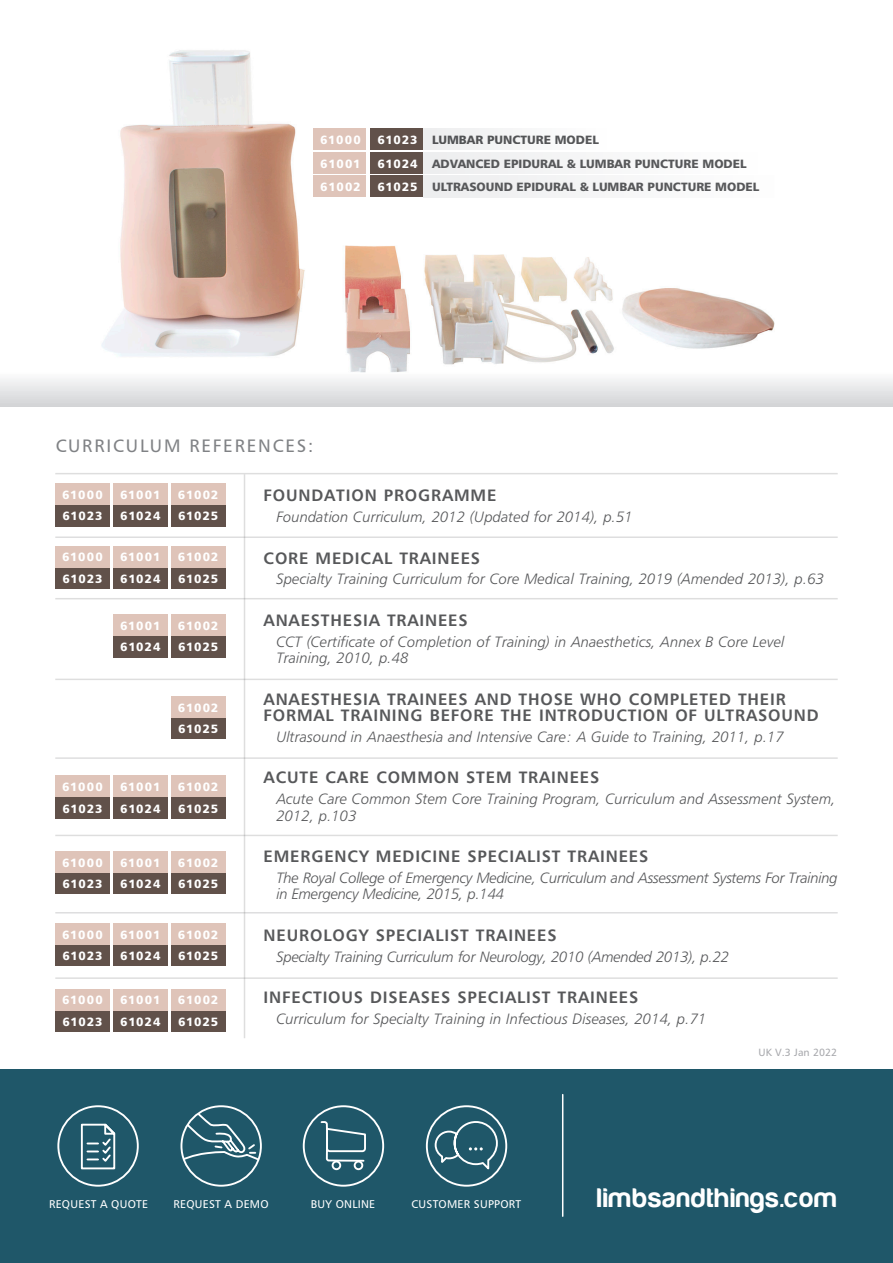
<style>
.page{position:relative;width:893px;height:1263px;background:#fff}
.page>*{position:absolute;margin:0;border:0;box-sizing:border-box;transform-origin:0 0}
.t1{font:27.75px "Harabara";letter-spacing:.05em;color:#fff}
.t2{font:18px "Humanist 777 BT Roman B";letter-spacing:.1em;color:#808285}
.t3{font:16.5px/16.5px "Humanist 777 BT Bold B";letter-spacing:.05em;color:#57585a}
.t4{font:15px/16.5px "Humanist 777 BT Light Italic B";color:#57585a}
.t5{font:15px/16.5px "Humanist 777 BT Light Italic B";letter-spacing:-.02em;color:#57585a}
.t6{font:12px "Humanist 777 BT Black B";letter-spacing:.065em;color:#fff}
.Body{font:12px/23.7px "Humanist 777 BT Black B";color:#57585a}
.t7{font:11.25px "Humanist 777 BT Roman B";letter-spacing:.02em;color:#fff}
.t8{font:10.5px "Humanist 777 BT Roman B";color:#a8a9ad}
</style>
<div class="page">
<div style="left:0;top:1069px;width:893px;height:194px;background:#1f5769"></div>
<svg style="left:57px;top:1105px;width:451px;height:82px"></svg>
<div style="left:180px;top:1105px;width:82px;height:82px;border:2px solid #fff;border-radius:50%"></div>
<hr style="left:562px;top:1094px;width:1px;height:122px;background:#fff">
<img style="left:120px;top:50px;width:466px;height:151px">
<div style="left:370px;top:128px;width:53px;height:22px;background:#61514a"></div>
<div style="left:55px;top:484px;width:55px;height:21px;background:#dfc4b9"></div>
<div style="left:55px;top:505px;width:55px;height:21px;background:#61514a"></div>
<div style="left:55px;top:567px;width:55px;height:21px;background:#61514a"></div>
<div style="left:55px;top:797px;width:55px;height:21px;background:#61514a"></div>
<div style="left:55px;top:873px;width:55px;height:21px;background:#61514a"></div>
<div style="left:55px;top:945px;width:55px;height:21px;background:#61514a"></div>
<div style="left:55px;top:1010px;width:55px;height:21px;background:#61514a"></div>
<div style="left:55px;top:546px;width:55px;height:21px;background:#dfc4b9"></div>
<div style="left:55px;top:776px;width:55px;height:21px;background:#dfc4b9"></div>
<div style="left:55px;top:851px;width:55px;height:22px;background:#dfc4b9"></div>
<div style="left:55px;top:923px;width:55px;height:22px;background:#dfc4b9"></div>
<div style="left:55px;top:989px;width:55px;height:21px;background:#dfc4b9"></div>
<div style="left:370px;top:152px;width:53px;height:21px;background:#61514a"></div>
<div style="left:113px;top:484px;width:55px;height:21px;background:#dfc4b9"></div>
<div style="left:113px;top:505px;width:55px;height:21px;background:#61514a"></div>
<div style="left:113px;top:636px;width:55px;height:21px;background:#61514a"></div>
<div style="left:113px;top:567px;width:55px;height:21px;background:#61514a"></div>
<div style="left:113px;top:797px;width:55px;height:21px;background:#61514a"></div>
<div style="left:113px;top:873px;width:55px;height:21px;background:#61514a"></div>
<div style="left:113px;top:945px;width:55px;height:21px;background:#61514a"></div>
<div style="left:113px;top:1010px;width:55px;height:21px;background:#61514a"></div>
<div style="left:113px;top:546px;width:55px;height:21px;background:#dfc4b9"></div>
<div style="left:113px;top:615px;width:55px;height:21px;background:#dfc4b9"></div>
<div style="left:113px;top:776px;width:55px;height:21px;background:#dfc4b9"></div>
<div style="left:113px;top:851px;width:55px;height:22px;background:#dfc4b9"></div>
<div style="left:113px;top:923px;width:55px;height:22px;background:#dfc4b9"></div>
<div style="left:113px;top:989px;width:55px;height:21px;background:#dfc4b9"></div>
<div style="left:370px;top:176px;width:53px;height:21px;background:#61514a"></div>
<div style="left:171px;top:484px;width:54px;height:21px;background:#dfc4b9"></div>
<div style="left:171px;top:505px;width:54px;height:21px;background:#61514a"></div>
<div style="left:171px;top:636px;width:54px;height:21px;background:#61514a"></div>
<div style="left:171px;top:717px;width:54px;height:22px;background:#61514a"></div>
<div style="left:171px;top:567px;width:54px;height:21px;background:#61514a"></div>
<div style="left:171px;top:797px;width:54px;height:21px;background:#61514a"></div>
<div style="left:171px;top:873px;width:54px;height:21px;background:#61514a"></div>
<div style="left:171px;top:945px;width:54px;height:21px;background:#61514a"></div>
<div style="left:171px;top:1010px;width:54px;height:21px;background:#61514a"></div>
<div style="left:171px;top:546px;width:54px;height:21px;background:#dfc4b9"></div>
<div style="left:171px;top:615px;width:54px;height:21px;background:#dfc4b9"></div>
<div style="left:171px;top:696px;width:54px;height:21px;background:#dfc4b9"></div>
<div style="left:171px;top:776px;width:54px;height:21px;background:#dfc4b9"></div>
<div style="left:171px;top:851px;width:54px;height:22px;background:#dfc4b9"></div>
<div style="left:171px;top:923px;width:54px;height:22px;background:#dfc4b9"></div>
<div style="left:171px;top:989px;width:54px;height:21px;background:#dfc4b9"></div>
<div style="left:423px;top:128px;width:185px;height:22px;background:#f6f6f6"></div>
<div style="left:423px;top:152px;width:337px;height:21px;background:#f6f6f6"></div>
<div style="left:423px;top:176px;width:352px;height:21px;background:#f5f5f6"></div>
<svg style="left:0;top:201px;width:893px;height:206px"></svg>
<hr style="left:55px;top:473px;width:783px;height:1px;background:#57585a">
<hr style="left:244px;top:474px;width:1px;height:564px;background:#57585a">
<hr style="left:55px;top:536px;width:783px;height:2px;background:#57585a">
<hr style="left:55px;top:598px;width:783px;height:1px;background:#57585a">
<hr style="left:55px;top:679px;width:783px;height:1px;background:#57585a">
<hr style="left:55px;top:757px;width:783px;height:2px;background:#57585a">
<hr style="left:55px;top:835px;width:783px;height:1px;background:#57585a">
<hr style="left:55px;top:912px;width:783px;height:1px;background:#57585a">
<hr style="left:55px;top:977px;width:783px;height:2px;background:#57585a">
<div style="left:313px;top:128px;width:53px;height:22px;background:#dfc4b9"></div>
<div style="left:313px;top:152px;width:53px;height:21px;background:#dfc4b9"></div>
<div style="left:313px;top:176px;width:53px;height:21px;background:#dfc4b9"></div>
<p class="t6" style="left:320px;top:132px;width:42px">61000</p>
<p class="t6" style="left:320px;top:156px;width:42px">61001</p>
<p class="t6" style="left:320px;top:179px;width:42px">61002</p>
<p class="t6" style="left:377px;top:132px;width:42px">61023</p>
<p class="t6" style="left:377px;top:156px;width:42px">61024</p>
<p class="t6" style="left:377px;top:179px;width:42px">61025</p>
<p class="Body" style="left:432px;top:127px;width:316px">LUMBAR PUNCTURE MODEL<br>ADVANCED EPIDURAL &amp; LUMBAR PUNCTURE MODEL</p>
<p class="Body" style="left:432px;top:175px;width:329px">ULTRASOUND EPIDURAL &amp; LUMBAR PUNCTURE MODEL</p>
<p class="t2" style="left:55px;top:434px;width:260px">CURRICULUM REFERENCES:</p>
<p class="t6" style="left:62px;top:487px;width:42px">61000</p>
<p class="t6" style="left:62px;top:508px;width:42px">61023</p>
<p class="t6" style="left:120px;top:487px;width:42px">61001</p>
<p class="t6" style="left:120px;top:508px;width:42px">61024</p>
<p class="t6" style="left:178px;top:487px;width:42px">61002</p>
<p class="t6" style="left:178px;top:508px;width:42px">61025</p>
<p class="t6" style="left:62px;top:550px;width:42px">61000</p>
<p class="t6" style="left:120px;top:550px;width:42px">61001</p>
<p class="t6" style="left:178px;top:550px;width:42px">61002</p>
<p class="t6" style="left:62px;top:571px;width:42px">61023</p>
<p class="t6" style="left:120px;top:571px;width:42px">61024</p>
<p class="t6" style="left:178px;top:571px;width:42px">61025</p>
<p class="t6" style="left:120px;top:618px;width:42px">61001</p>
<p class="t6" style="left:178px;top:618px;width:42px">61002</p>
<p class="t6" style="left:120px;top:639px;width:42px">61024</p>
<p class="t6" style="left:178px;top:639px;width:42px">61025</p>
<p class="t6" style="left:178px;top:700px;width:42px">61002</p>
<p class="t6" style="left:178px;top:721px;width:42px">61025</p>
<p class="t6" style="left:62px;top:779px;width:42px">61000</p>
<p class="t6" style="left:120px;top:779px;width:42px">61001</p>
<p class="t6" style="left:178px;top:779px;width:42px">61002</p>
<p class="t6" style="left:62px;top:801px;width:42px">61023</p>
<p class="t6" style="left:120px;top:801px;width:42px">61024</p>
<p class="t6" style="left:178px;top:801px;width:42px">61025</p>
<p class="t6" style="left:62px;top:855px;width:42px">61000</p>
<p class="t6" style="left:120px;top:855px;width:42px">61001</p>
<p class="t6" style="left:178px;top:855px;width:42px">61002</p>
<p class="t6" style="left:62px;top:876px;width:42px">61023</p>
<p class="t6" style="left:120px;top:876px;width:42px">61024</p>
<p class="t6" style="left:178px;top:876px;width:42px">61025</p>
<p class="t6" style="left:62px;top:927px;width:42px">61000</p>
<p class="t6" style="left:120px;top:927px;width:42px">61001</p>
<p class="t6" style="left:178px;top:927px;width:42px">61002</p>
<p class="t6" style="left:62px;top:948px;width:42px">61023</p>
<p class="t6" style="left:120px;top:948px;width:42px">61024</p>
<p class="t6" style="left:178px;top:948px;width:42px">61025</p>
<p class="t6" style="left:62px;top:992px;width:42px">61000</p>
<p class="t6" style="left:120px;top:992px;width:42px">61001</p>
<p class="t6" style="left:178px;top:992px;width:42px">61002</p>
<p class="t6" style="left:62px;top:1014px;width:42px">61023</p>
<p class="t6" style="left:120px;top:1014px;width:42px">61024</p>
<p class="t6" style="left:178px;top:1014px;width:42px">61025</p>
<p class="t3" style="left:264px;top:487px;width:234px">FOUNDATION PROGRAMME</p>
<p class="t4" style="left:276px;top:508px;width:358px">Foundation Curriculum, 2012 (Updated for 2014), p.51</p>
<p class="t3" style="left:264px;top:549px;width:218px">CORE MEDICAL TRAINEES</p>
<p class="t4" style="left:276px;top:570px;width:549px">Specialty Training Curriculum for Core Medical Training, 2019 (Amended 2013), p.63</p>
<p class="t3" style="left:264px;top:611px;width:206px">ANAESTHESIA TRAINEES</p>
<p class="t4" style="left:276px;top:633px;width:510px">CCT (Certificate of Completion of Training) in Anaesthetics, Annex B Core Level<br>Training, 2010, p.48</p>
<p class="t3" style="left:264px;top:690px;width:556px">ANAESTHESIA TRAINEES AND THOSE WHO COMPLETED THEIR<br>FORMAL TRAINING BEFORE THE INTRODUCTION OF ULTRASOUND</p>
<p class="t4" style="left:276px;top:728px;width:509px">Ultrasound in Anaesthesia and Intensive Care: A Guide to Training, 2011, p.17</p>
<p class="t3" style="left:264px;top:769px;width:337px">ACUTE CARE COMMON STEM TRAINEES</p>
<p class="t4" style="left:276px;top:790px;width:561px">Acute Care Common Stem Core Training Program, Curriculum and Assessment System,<br>2012, p.103</p>
<p class="t3" style="left:264px;top:848px;width:386px">EMERGENCY MEDICINE SPECIALIST TRAINEES</p>
<p class="t5" style="left:276px;top:869px;width:563px">The Royal College of Emergency Medicine, Curriculum and Assessment Systems For Training in Emergency Medicine, 2015, p.144</p>
<p class="t3" style="left:264px;top:926px;width:294px">NEUROLOGY SPECIALIST TRAINEES</p>
<p class="t5" style="left:276px;top:948px;width:454px">Specialty Training Curriculum for Neurology, 2010 (Amended 2013), p.22</p>
<p class="t3" style="left:264px;top:989px;width:376px">INFECTIOUS DISEASES SPECIALIST TRAINEES</p>
<p class="t4" style="left:276px;top:1010px;width:432px">Curriculum for Specialty Training in Infectious Diseases, 2014, p.71</p>
<p class="t8" style="left:758px;top:1046px;width:80px">UK V.3 Jan 2022</p>
<p class="t7" style="left:49px;top:1197px;width:101px">REQUEST A QUOTE</p>
<p class="t7" style="left:174px;top:1197px;width:97px">REQUEST A DEMO</p>
<p class="t7" style="left:311px;top:1197px;width:66px">BUY ONLINE</p>
<p class="t7" style="left:411px;top:1197px;width:111px">CUSTOMER SUPPORT</p>
<p class="t1" style="left:597px;top:1183px;width:241px">limbsandthings.com</p>
</div>
